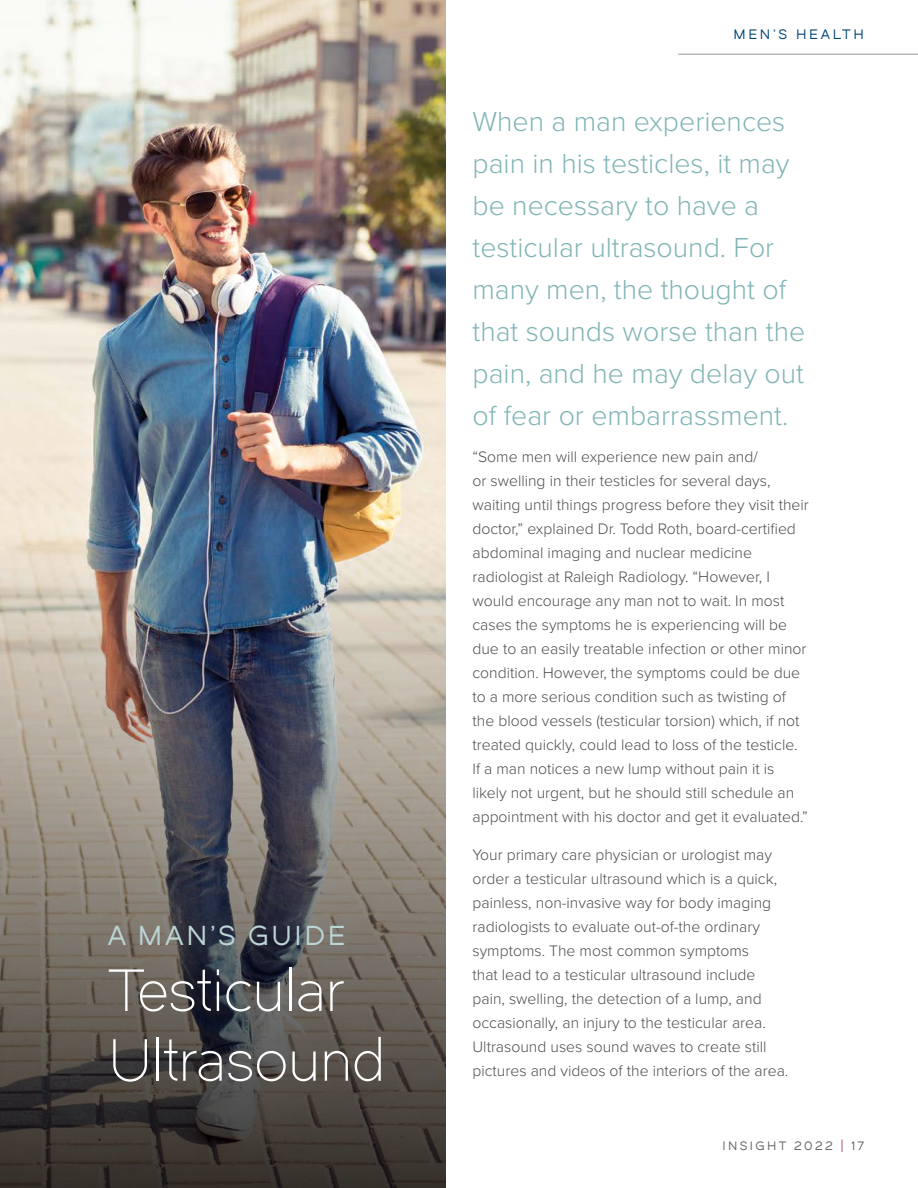
<style>
.page{position:relative;width:918px;height:1188px;background:#fff}
.page>*{position:absolute;margin:0;border:0;box-sizing:border-box;transform-origin:0 0}
.t1{font:58.5px/69.8px "Dual 300";color:#fff}
.t2{font:300 28.5px/42px "Proxima Nova";color:#82b5b6}
.t3{font:27px "Dual 500";letter-spacing:.1em;color:#bbd4d4}
.t4{font:300 15.75px/24px "Proxima Nova";color:#4d4d4f}
.t5{font:13.5px "Dual 500";letter-spacing:.2em;color:#004576}
.t6{font:12px "Dual 500";letter-spacing:.2em;color:#636466}
.s1{color:#b45580}
</style>
<div class="page">
<hr style="left:678px;top:54px;width:240px;height:1px;background:#939598">
<img style="left:0;top:0;width:446px;height:536px">
<img style="left:0;top:536px;width:446px;height:652px">
<h3 class="t3" style="left:108px;top:918px;width:239px">A MAN’S GUIDE</h3>
<h1 class="t1" style="left:108px;top:956px;width:279px">Testicular<br>Ultrasound</h1>
<p class="t5" style="left:733px;top:26px;width:132px">MEN’S HEALTH</p>
<h2 class="t2" style="left:472px;top:98px;width:334px">When a man experiences pain in his testicles, it may be necessary to have a testicular ultrasound. For many men, the thought of that sounds worse than the pain, and he may delay out of fear or embarrassment.</h2>
<p class="t4" style="left:472px;top:444px;width:338px">“Some men will experience new pain and/<br>or swelling in their testicles for several days, waiting until things progress before they visit their doctor,” explained Dr. Todd Roth, board-certified abdominal imaging and nuclear medicine radiologist at Raleigh Radiology. “However, I would encourage any man not to wait. In most cases the symptoms he is experiencing will be due to an easily treatable infection or other minor condition. However, the symptoms could be due to a more serious condition such as twisting of the blood vessels (testicular torsion) which, if not treated quickly, could lead to loss of the testicle.<br>If a man notices a new lump without pain it is likely not urgent, but he should still schedule an appointment with his doctor and get it evaluated.”</p>
<p class="t4" style="left:472px;top:841px;width:317px">Your primary care physician or urologist may order a testicular ultrasound which is a quick, painless, non-invasive way for body imaging radiologists to evaluate out-of-the ordinary symptoms. The most common symptoms<br>that lead to a testicular ultrasound include pain, swelling, the detection of a lump, and occasionally, an injury to the testicular area.<br>Ultrasound uses sound waves to create still pictures and videos of the interiors of the area.</p>
<p class="t6" style="left:722px;top:1138px;width:143px">INSIGHT 2022 <span class="s1">|</span> 17</p>
</div>
